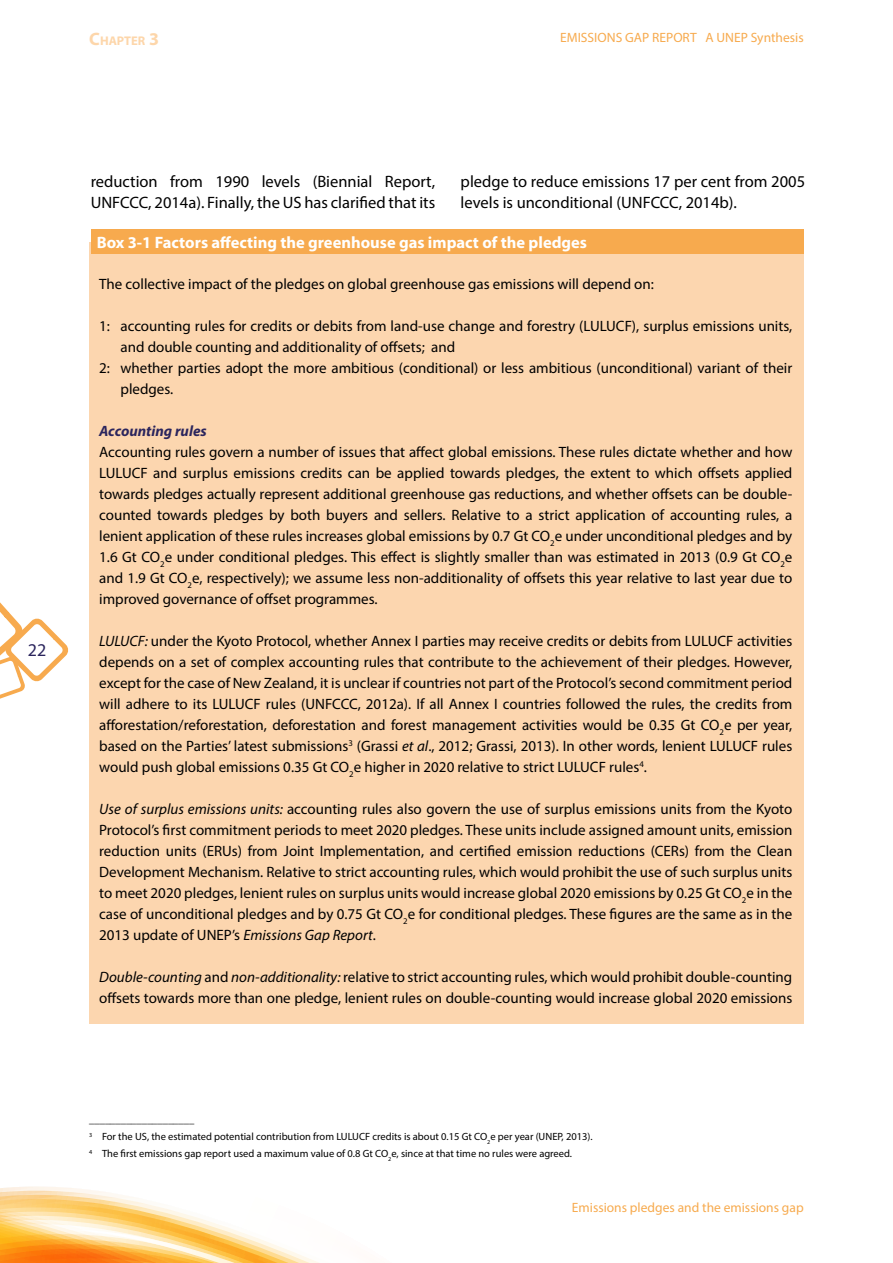
<style>
.page{position:relative;width:893px;height:1263px;background:#fff}
.page>*{position:absolute;margin:0;border:0;box-sizing:border-box;transform-origin:0 0}
.t1{font:18px "Myriad Pro";color:#2b255d}
.t2{font:700 18px "Myriad Pro";color:#fdd6aa}
.t3{font:16.5px/21px "Myriad Pro";color:#000}
.t4{font:700 16.5px "Myriad Pro";color:#fff}
.t5{font:15px/21px "Myriad Pro";color:#000;text-align:justify}
.t6{font:italic 700 15px "Myriad Pro";color:#2b255d}
.t7{font:13.5px "Myriad Pro";color:#f7aa4e}
.t8{font:700 12.6px "Myriad Pro";color:#fdd6aa}
.t9{font:10.5px/16.8px "Myriad Pro";color:#000}
.s1{font-size:18px}
.s2{font-style:italic}
</style>
<div class="page">
<svg style="left:0;top:602px;width:69px;height:97px"></svg>
<svg style="left:0;top:1186px;width:319px;height:77px"></svg>
<div style="left:89px;top:242px;width:715px;height:782px;background:#fcd6af"></div>
<div style="left:91px;top:230px;width:713px;height:24px;background:#f7aa4e"></div>
<p class="t8" style="left:89px;top:33px;width:58px"><span class="s1">C</span>HAPTER</p>
<p class="t7" style="left:560px;top:29px;width:245px">EMISSIONS GAP REPORT A UNEP Synthesis</p>
<p class="t2" style="left:149px;top:28px;width:11px">3</p>
<p class="t1" style="left:28px;top:639px;width:20px">22</p>
<p class="t3" style="left:91px;top:170px;width:346px">reduction from 1990 levels (Biennial Report,<br>UNFCCC, 2014a). Finally, the US has clarified that its</p>
<p class="t3" style="left:461px;top:170px;width:346px">pledge to reduce emissions 17 per cent from 2005 levels is unconditional (UNFCCC, 2014b).</p>
<p class="t4" style="left:97px;top:232px;width:492px">Box 3-1 Factors affecting the greenhouse gas impact of the pledges</p>
<p class="t5" style="left:99px;top:273px;width:556px">The collective impact of the pledges on global greenhouse gas emissions will depend on:</p>
<p class="t5" style="left:99px;top:315px;width:695px">1: accounting rules for credits or debits from land-use change and forestry (LULUCF), surplus emissions units,</p>
<p class="t5" style="left:120px;top:336px;width:336px">and double counting and additionality of offsets; and</p>
<p class="t5" style="left:99px;top:357px;width:695px">2: whether parties adopt the more ambitious (conditional) or less ambitious (unconditional) variant of their</p>
<p class="t5" style="left:120px;top:378px;width:54px">pledges.</p>
<p class="t6" style="left:99px;top:421px;width:109px">Accounting rules</p>
<p class="t5" style="left:99px;top:441px;width:695px">Accounting rules govern a number of issues that affect global emissions. These rules dictate whether and how LULUCF and surplus emissions credits can be applied towards pledges, the extent to which offsets applied towards pledges actually represent additional greenhouse gas reductions, and whether offsets can be double&shy;counted towards pledges by both buyers and sellers. Relative to a strict application of accounting rules, a lenient application of these rules increases global emissions by 0.7 Gt CO<sub>2</sub>e under unconditional pledges and by 1.6 Gt CO<sub>2</sub>e under conditional pledges. This effect is slightly smaller than was estimated in 2013 (0.9 Gt CO<sub>2</sub>e and 1.9 Gt CO<sub>2</sub>e, respectively); we assume less non-additionality of offsets this year relative to last year due to improved governance of offset programmes.</p>
<p class="t5" style="left:99px;top:630px;width:695px"><span class="s2">LULUCF:</span> under the Kyoto Protocol, whether Annex I parties may receive credits or debits from LULUCF activities depends on a set of complex accounting rules that contribute to the achievement of their pledges. However, except for the case of New Zealand, it is unclear if countries not part of the Protocol’s second commitment period will adhere to its LULUCF rules (UNFCCC, 2012a). If all Annex I countries followed the rules, the credits from afforestation/reforestation, deforestation and forest management activities would be 0.35 Gt CO<sub>2</sub>e per year, based on the Parties’ latest submissions<sup>3</sup> (Grassi <span class="s2">et al</span>., 2012; Grassi, 2013). In other words, lenient LULUCF rules would push global emissions 0.35 Gt CO<sub>2</sub>e higher in 2020 relative to strict LULUCF rules<sup>4</sup>.</p>
<p class="t5" style="left:99px;top:798px;width:695px"><span class="s2">Use of surplus emissions units:</span> accounting rules also govern the use of surplus emissions units from the Kyoto Protocol’s first commitment periods to meet 2020 pledges. These units include assigned amount units, emission reduction units (ERUs) from Joint Implementation, and certified emission reductions (CERs) from the Clean Development Mechanism. Relative to strict accounting rules, which would prohibit the use of such surplus units to meet 2020 pledges, lenient rules on surplus units would increase global 2020 emissions by 0.25 Gt CO<sub>2</sub>e in the case of unconditional pledges and by 0.75 Gt CO<sub>2</sub>e for conditional pledges. These figures are the same as in the 2013 update of UNEP’s <span class="s2">Emissions Gap Report</span>.</p>
<p class="t5" style="left:99px;top:966px;width:695px"><span class="s2">Double-counting</span> and <span class="s2">non-additionality:</span> relative to strict accounting rules, which would prohibit double-counting offsets towards more than one pledge, lenient rules on double-counting would increase global 2020 emissions</p>
<p class="t9" style="left:89px;top:1111px;width:505px">____________________<br><sup>3</sup> For the US, the estimated potential contribution from LULUCF credits is about 0.15 Gt CO<sub>2</sub>e per year (UNEP, 2013).<br><sup>4</sup> The first emissions gap report used a maximum value of 0.8 Gt CO<sub>2</sub>e, since at that time no rules were agreed.</p>
<p class="t7" style="left:572px;top:1199px;width:233px">Emissions pledges and the emissions gap</p>
</div>
